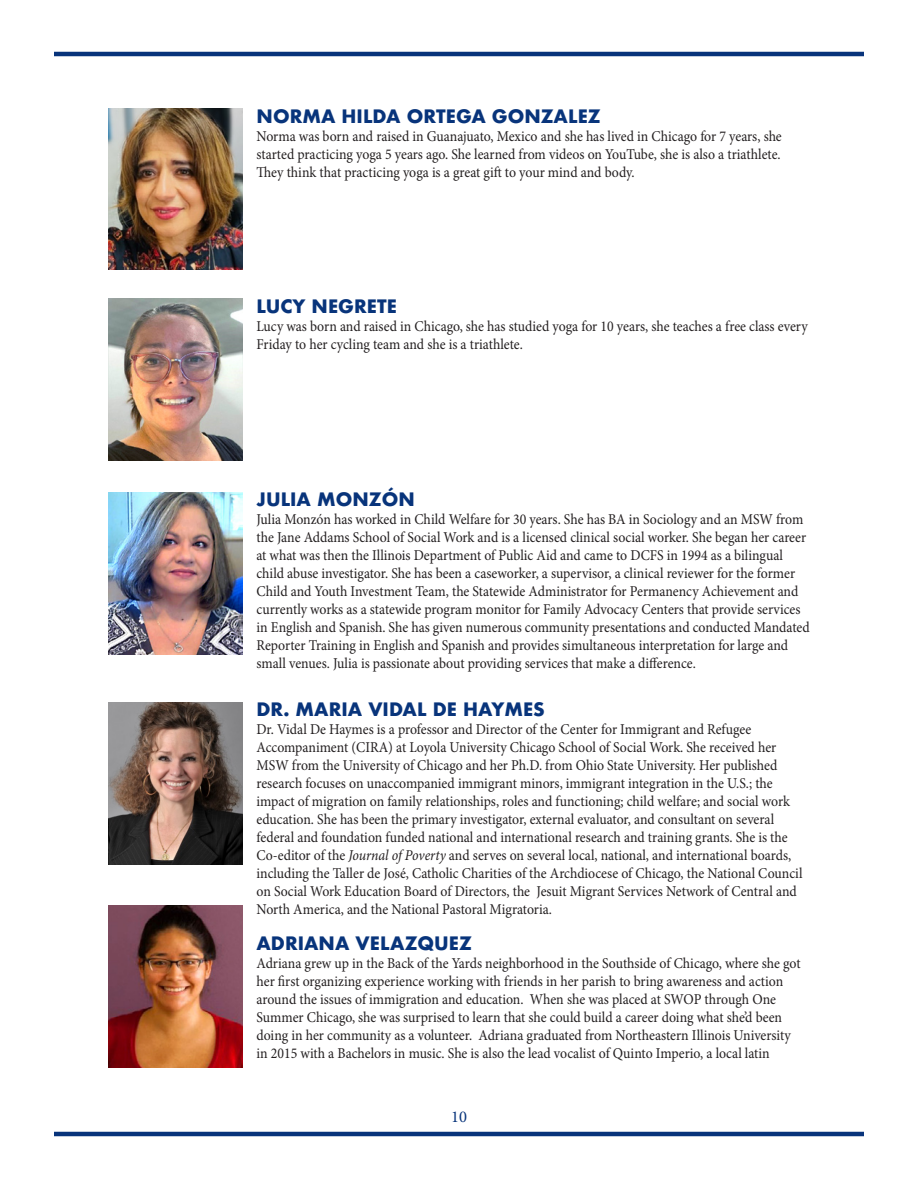
<style>
.page{position:relative;width:918px;height:1188px;background:#fff}
.page>*{position:absolute;margin:0;border:0;box-sizing:border-box;transform-origin:0 0}
.t1{font:700 18px "Futura";color:#08347b}
.t2{font:16.5px "Minion Pro";color:#08347b}
.t3{font:15px/18px "Minion Pro";color:#231f20;scale:.92 1}
.s1{font-style:italic}
</style>
<div class="page">
<hr style="left:54px;top:1132px;width:810px;height:4px;background:#08347b">
<hr style="left:54px;top:52px;width:810px;height:4px;background:#08347b">
<img style="left:108px;top:493px;width:135px;height:162px">
<img style="left:108px;top:702px;width:135px;height:162px">
<img style="left:108px;top:905px;width:135px;height:162px">
<img style="left:108px;top:108px;width:135px;height:162px">
<img style="left:108px;top:298px;width:135px;height:162px">
<p class="t1" style="left:256px;top:103px;width:346px">NORMA HILDA ORTEGA GONZALEZ</p>
<p class="t3" style="left:256px;top:127px;width:573px;text-align:justify">Norma was born and raised in Guanajuato, Mexico and she has lived in Chicago for 7 years, she started practicing yoga 5 years ago. She learned from videos on YouTube, she is also a triathlete.<br>They think that practicing yoga is a great gift to your mind and body.</p>
<p class="t1" style="left:256px;top:294px;width:142px">LUCY NEGRETE</p>
<p class="t3" style="left:256px;top:318px;width:601px">Lucy was born and raised in Chicago, she has studied yoga for 10 years, she teaches a free class every<br>Friday to her cycling team and she is a triathlete.</p>
<p class="t1" style="left:256px;top:486px;width:160px">JULIA MONZÓN</p>
<p class="t3" style="left:256px;top:510px;width:603px">Julia Monzón has worked in Child Welfare for 30 years. She has BA in Sociology and an MSW from the Jane Addams School of Social Work and is a licensed clinical social worker. She began her career at what was then the Illinois Department of Public Aid and came to DCFS in 1994 as a bilingual child abuse investigator. She has been a caseworker, a supervisor, a clinical reviewer for the former Child and Youth Investment Team, the Statewide Administrator for Permanency Achievement and currently works as a statewide program monitor for Family Advocacy Centers that provide services in English and Spanish. She has given numerous community presentations and conducted Mandated Reporter Training in English and Spanish and provides simultaneous interpretation for large and small venues. Julia is passionate about providing services that make a difference.</p>
<p class="t1" style="left:256px;top:697px;width:290px">DR. MARIA VIDAL DE HAYMES</p>
<p class="t3" style="left:256px;top:721px;width:595px">Dr. Vidal De Haymes is a professor and Director of the Center for Immigrant and Refugee Accompaniment (CIRA) at Loyola University Chicago School of Social Work. She received her MSW from the University of Chicago and her Ph.D. from Ohio State University. Her published research focuses on unaccompanied immigrant minors, immigrant integration in the U.S.; the impact of migration on family relationships, roles and functioning; child welfare; and social work education. She has been the primary investigator, external evaluator, and consultant on several federal and foundation funded national and international research and training grants. She is the Co-editor of the <span class="s1">Journal of Poverty</span> and serves on several local, national, and international boards, including the Taller de José, Catholic Charities of the Archdiocese of Chicago, the National Council on Social Work Education Board of Directors, the Jesuit Migrant Services Network of Central and North America, and the National Pastoral Migratoria.</p>
<p class="t1" style="left:256px;top:930px;width:217px">ADRIANA VELAZQUEZ</p>
<p class="t3" style="left:256px;top:954px;width:593px">Adriana grew up in the Back of the Yards neighborhood in the Southside of Chicago, where she got her first organizing experience working with friends in her parish to bring awareness and action around the issues of immigration and education. When she was placed at SWOP through One Summer Chicago, she was surprised to learn that she could build a career doing what she’d been doing in her community as a volunteer. Adriana graduated from Northeastern Illinois University in 2015 with a Bachelors in music. She is also the lead vocalist of Quinto Imperio, a local latin</p>
<p class="t2" style="left:451px;top:1106px;width:17px">10</p>
</div>
